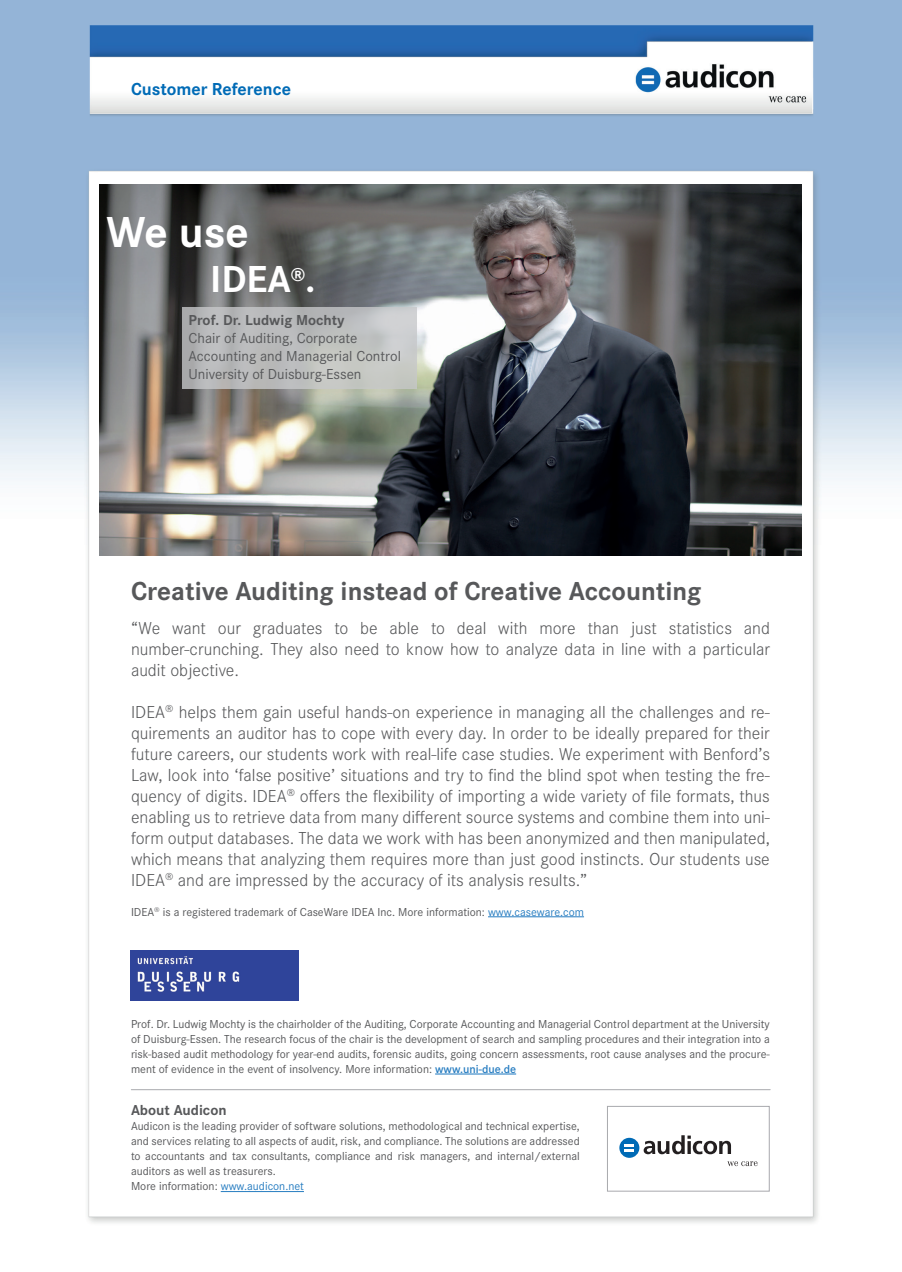
<style>
.page{position:relative;width:902px;height:1272px;background:#fff}
.page>*{position:absolute;margin:0;border:0;box-sizing:border-box;transform-origin:0 0}
.t1{font:700 45px "Corporate S";color:#fff}
.t2{font:700 39px "Corporate S";color:#fff}
.t3{font:700 27px "Corporate S";color:#57585a}
.t4{font:300 18px/21px "Corporate S";color:#57585a;text-align:justify}
.t5{font:700 18px "Corporate S";color:#006bb6}
.t6{font:15px/18px "Corporate S";color:#57585a}
.t7{font:700 15px "Corporate S";color:#57585a}
.t8{font:12px/15px "Corporate S";color:#57585a}
.s1{color:#277dc1}
.s2{font-weight:600;color:#277dc1}
</style>
<div class="page">
<img style="left:0;top:0;width:902px;height:1223px">
<hr style="left:488px;top:916px;width:96px;height:1px;background:#277dc1">
<hr style="left:221px;top:1191px;width:83px;height:1px;background:#277dc1">
<img style="left:99px;top:184px;width:703px;height:372px">
<div style="left:607px;top:1106px;width:162px;height:85px;background:#fff"></div>
<svg style="left:727px;top:1161px;width:30px;height:5px"></svg>
<svg style="left:644px;top:1135px;width:87px;height:19px"></svg>
<div style="left:619px;top:1138px;width:20px;height:20px;background:#006bb6;border-radius:50%"></div>
<svg style="left:624px;top:1144px;width:10px;height:7px"></svg>
<div style="left:607px;top:1106px;width:162px;height:85px;border:1px solid #a8a9ad"></div>
<svg style="left:182px;top:307px;width:234px;height:81px;background:#bcbdbd"></svg>
<hr style="left:435px;top:1073px;width:81px;height:1px;background:#277dc1">
<img style="left:131px;top:950px;width:168px;height:50px">
<hr style="left:131px;top:1089px;width:639px;height:1px;background:#a8a9ad">
<p class="t5" style="left:131px;top:78px;width:161px">Customer Reference</p>
<h1 class="t1" style="left:107px;top:206px;width:144px">We use</h1>
<h2 class="t2" style="left:210px;top:256px;width:107px">IDEA<sup>®</sup>.</h2>
<p class="t7" style="left:189px;top:311px;width:158px">Prof. Dr. Ludwig Mochty</p>
<p class="t6" style="left:189px;top:329px;width:214px">Chair of Auditing, Corporate<br>Accounting and Managerial Control<br>University of Duisburg-Essen</p>
<h3 class="t3" style="left:131px;top:575px;width:572px">Creative Auditing instead of Creative Accounting</h3>
<p class="t4" style="left:131px;top:617px;width:640px">“We want our graduates to be able to deal with more than just statistics and number-crunching. They also need to know how to analyze data in line with a particular audit objective.</p>
<p class="t4" style="left:131px;top:701px;width:640px">IDEA<sup>®</sup> helps them gain useful hands-on experience in managing all the challenges and re&shy;quirements an auditor has to cope with every day. In order to be ideally prepared for their future careers, our students work with real-life case studies. We experiment with Benford’s Law, look into ‘false positive’ situations and try to find the blind spot when testing the fre&shy;quency of digits. IDEA<sup>®</sup> offers the flexibility of importing a wide variety of file formats, thus enabling us to retrieve data from many different source systems and combine them into uni&shy;form output databases. The data we work with has been anonymized and then manipulated, which means that analyzing them requires more than just good instincts. Our students use IDEA<sup>®</sup> and are impressed by the accuracy of its analysis results.”</p>
<p class="t8" style="left:131px;top:904px;width:455px">IDEA<sup>®</sup> is a registered trademark of CaseWare IDEA Inc. More information: <span class="s1">www.caseware.com</span></p>
<p class="t8" style="left:131px;top:1016px;width:640px;text-align:justify">Prof. Dr. Ludwig Mochty is the chairholder of the Auditing, Corporate Accounting and Managerial Control department at the University of Duisburg-Essen. The research focus of the chair is the development of search and sampling procedures and their integration into a risk-based audit methodology for year-end audits, forensic audits, going concern assessments, root cause analyses and the procure&shy;ment of evidence in the event of insolvency. More information: <span class="s2">www.uni-due.de</span></p>
<p class="t7" style="left:131px;top:1102px;width:97px">About Audicon</p>
<p class="t8" style="left:131px;top:1119px;width:450px">Audicon is the leading provider of software solutions, methodological and technical expertise, and services relating to all aspects of audit, risk, and compliance. The solutions are addressed to accountants and tax consultants, compliance and risk managers, and internal/external auditors as well as treasurers.<br>More information: <span class="s1">www.audicon.net</span></p>
</div>
